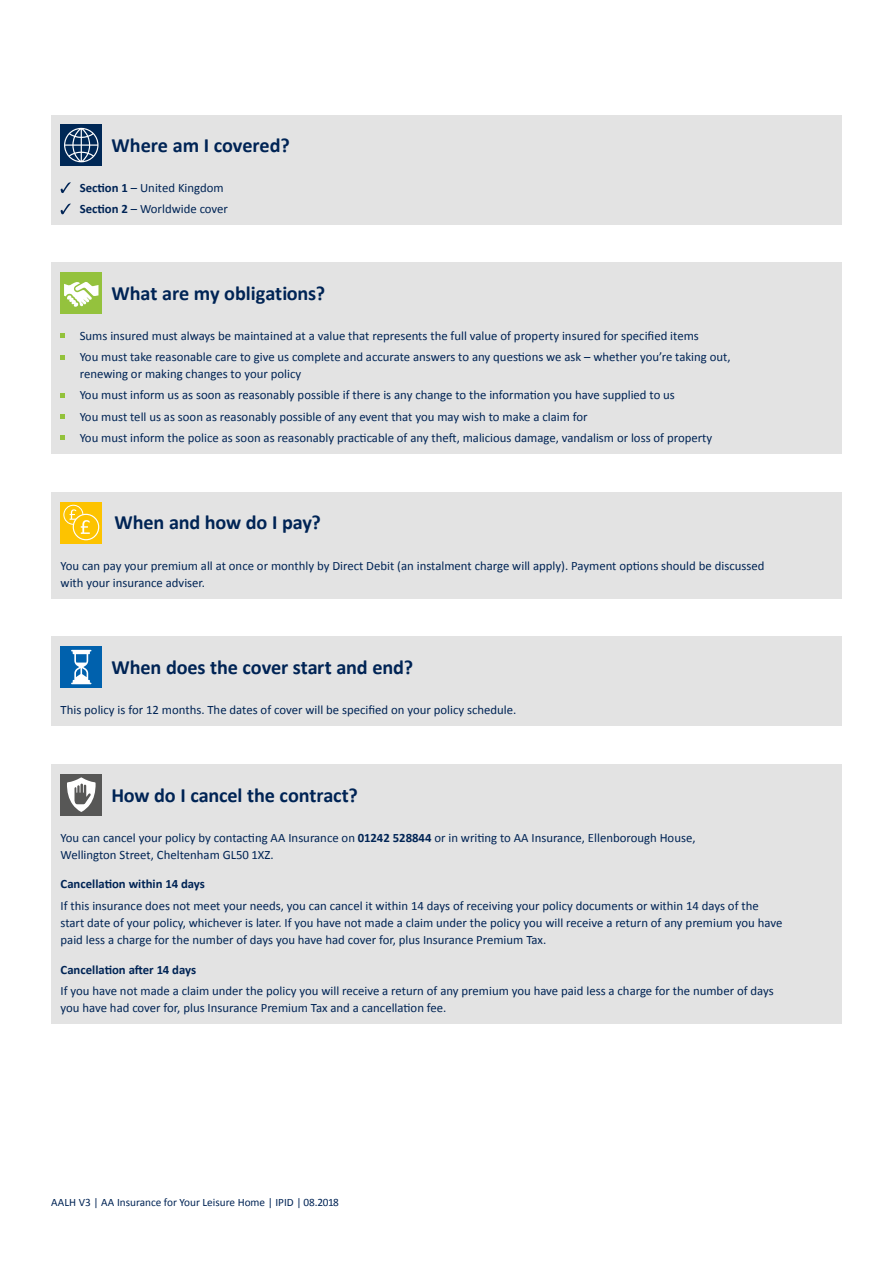
<style>
.page{position:relative;width:893px;height:1263px;background:#fff}
.page>*{position:absolute;margin:0;border:0;box-sizing:border-box;transform-origin:0 0}
.t1{font:700 20.25px "Calibri";letter-spacing:-.01em;color:#002455}
.t2{font:12.75px/21.3px "Calibri";color:#002455}
.t3{font:700 12.75px "Calibri";color:#002455}
.t4{font:11.25px "Calibri";color:#002455}
.s1{font-weight:700}
</style>
<div class="page">
<div style="left:51px;top:115px;width:791px;height:109px;background:#e3e3e3"></div>
<div style="left:61px;top:124px;width:41px;height:42px;background:#002856"></div>
<svg style="left:64px;top:128px;width:35px;height:34px"></svg>
<svg style="left:61px;top:182px;width:10px;height:11px"></svg>
<svg style="left:61px;top:204px;width:10px;height:10px"></svg>
<div style="left:51px;top:263px;width:791px;height:191px;background:#e3e3e3"></div>
<div style="left:61px;top:272px;width:41px;height:42px;background:#94c23d"></div>
<svg style="left:64px;top:282px;width:34px;height:25px"></svg>
<svg style="left:61px;top:334px;width:4px;height:4px"></svg>
<svg style="left:61px;top:355px;width:4px;height:4px"></svg>
<svg style="left:61px;top:393px;width:4px;height:5px"></svg>
<svg style="left:61px;top:414px;width:4px;height:5px"></svg>
<svg style="left:61px;top:436px;width:4px;height:4px"></svg>
<div style="left:51px;top:492px;width:791px;height:106px;background:#e3e3e3"></div>
<div style="left:61px;top:502px;width:41px;height:41px;background:#fdc300"></div>
<div style="left:63px;top:505px;width:20px;height:20px;border:1px solid #fff;border-radius:50%"></div>
<svg style="left:73px;top:514px;width:26px;height:26px"></svg>
<div style="left:73px;top:514px;width:26px;height:26px;border:1px solid #fff;border-radius:50%"></div>
<svg style="left:70px;top:509px;width:20px;height:25px"></svg>
<div style="left:51px;top:637px;width:791px;height:89px;background:#e3e3e3"></div>
<div style="left:61px;top:646px;width:41px;height:42px;background:#0061ad"></div>
<svg style="left:71px;top:650px;width:20px;height:34px"></svg>
<div style="left:51px;top:764px;width:791px;height:260px;background:#e3e3e3"></div>
<div style="left:61px;top:774px;width:41px;height:41px;background:#575756"></div>
<svg style="left:67px;top:777px;width:29px;height:35px"></svg>
<h1 class="t1" style="left:112px;top:133px;width:180px">Where am I covered?</h1>
<p class="t2" style="left:80px;top:177px;width:150px"><span class="s1">Section 1</span> – United Kingdom<br><span class="s1">Section 2</span> – Worldwide cover</p>
<h1 class="t1" style="left:112px;top:280px;width:215px">What are my obligations?</h1>
<p class="t2" style="left:80px;top:324px;width:652px">Sums insured must always be maintained at a value that represents the full value of property insured for specified items<br>You must take reasonable care to give us complete and accurate answers to any questions we ask – whether you’re taking out,</p>
<p class="t2" style="left:80px;top:363px;width:634px">renewing or making changes to your policy<br>You must inform us as soon as reasonably possible if there is any change to the information you have supplied to us<br>You must tell us as soon as reasonably possible of any event that you may wish to make a claim for<br>You must inform the police as soon as reasonably practicable of any theft, malicious damage, vandalism or loss of property</p>
<h1 class="t1" style="left:115px;top:510px;width:208px">When and how do I pay?</h1>
<p class="t2" style="left:61px;top:556px;width:705px;line-height:17px">You can pay your premium all at once or monthly by Direct Debit (an instalment charge will apply). Payment options should be discussed with your insurance adviser.</p>
<h1 class="t1" style="left:112px;top:655px;width:303px">When does the cover start and end?</h1>
<p class="t2" style="left:61px;top:699px;width:457px">This policy is for 12 months. The dates of cover will be specified on your policy schedule.</p>
<h1 class="t1" style="left:112px;top:782px;width:248px">How do I cancel the contract?</h1>
<p class="t2" style="left:61px;top:828px;width:636px;line-height:17px">You can cancel your policy by contacting AA Insurance on <span class="s1">01242 528844</span> or in writing to AA Insurance, Ellenborough House,<br>Wellington Street, Cheltenham GL50 1XZ.</p>
<p class="t3" style="left:61px;top:876px;width:146px">Cancellation within 14 days</p>
<p class="t2" style="left:61px;top:896px;width:723px;line-height:17px">If this insurance does not meet your needs, you can cancel it within 14 days of receiving your policy documents or within 14 days of the start date of your policy, whichever is later. If you have not made a claim under the policy you will receive a return of any premium you have paid less a charge for the number of days you have had cover for, plus Insurance Premium Tax.</p>
<p class="t3" style="left:61px;top:961px;width:137px">Cancellation after 14 days</p>
<p class="t2" style="left:61px;top:981px;width:715px;line-height:17px">If you have not made a claim under the policy you will receive a return of any premium you have paid less a charge for the number of days you have had cover for, plus Insurance Premium Tax and a cancellation fee.</p>
<p class="t4" style="left:51px;top:1195px;width:289px">AALH V3 | AA Insurance for Your Leisure Home | IPID | 08.2018</p>
</div>
